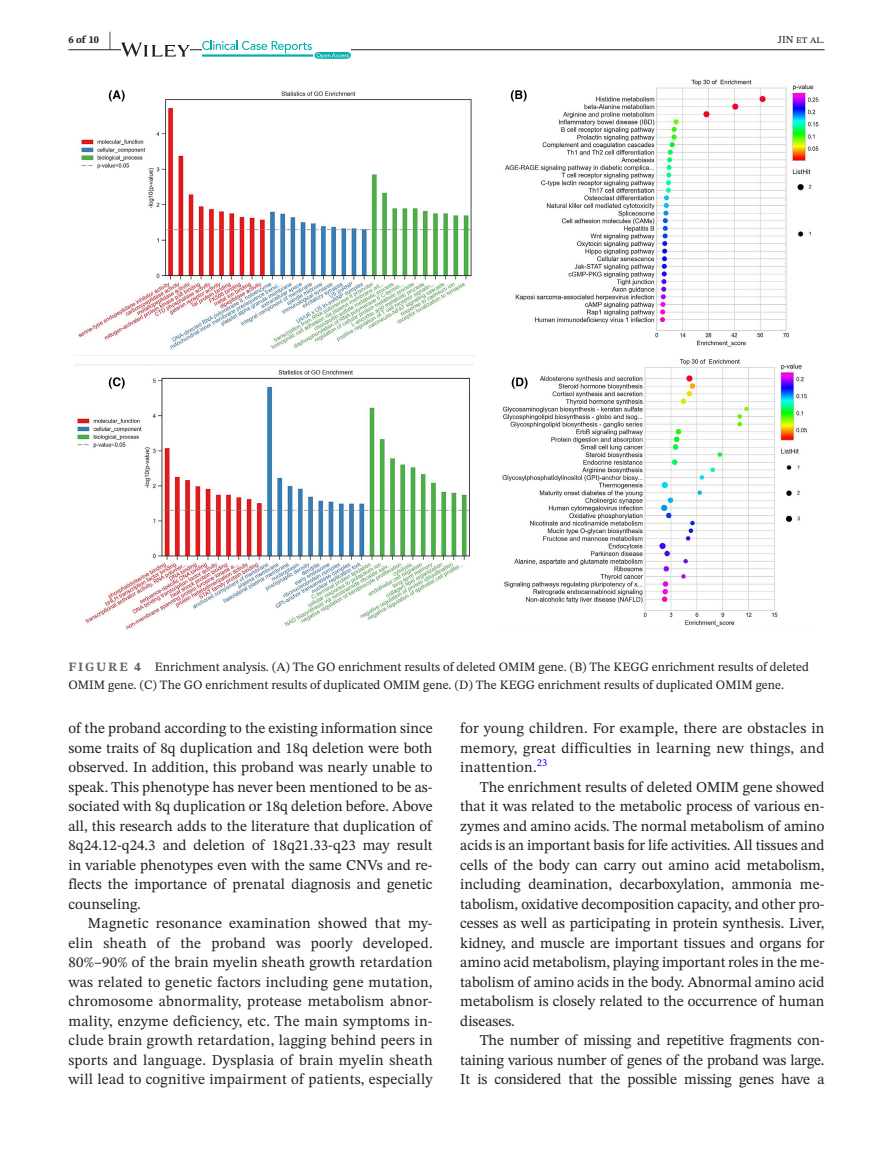
<style>
.page{position:relative;width:893px;height:1174px;background:#fff}
.page>*{position:absolute;margin:0;border:0;box-sizing:border-box;transform-origin:0 0}
.t1{font:15px/19.5px "STIX Two Text";color:#231f20;text-align:justify}
.t2{font:12.75px/18px "STIX Two Text";color:#231f20}
.t3{font:10.5px "STIX Two Text";color:#231f20}
.t4{font:700 10.5px "STIX Two Text";color:#231f20}
.s1{font-size:21px}
.s2{font-weight:700;color:#636366}
</style>
<div class="page">
<hr style="left:68px;top:49px;width:756px;height:1px;background:#231f20">
<svg style="left:121px;top:43px;width:69px;height:14px"></svg>
<svg style="left:202px;top:41px;width:149px;height:18px"></svg>
<img style="left:74px;top:79px;width:745px;height:551px">
<p class="t4" style="left:68px;top:32px;width:44px">6 of 10 <span class="s1">|</span></p>
<p class="t3" style="left:778px;top:32px;width:48px">JIN et al.</p>
<p class="t2" style="left:68px;top:657px;width:742px"><span class="s2">FIGURE 4</span> Enrichment analysis. (A) The GO enrichment results of deleted OMIM gene. (B) The KEGG enrichment results of deleted<br>OMIM gene. (C) The GO enrichment results of duplicated OMIM gene. (D) The KEGG enrichment results of duplicated OMIM gene.</p>
<p class="t1" style="left:68px;top:718px;width:366px">of the proband according to the existing information since some traits of 8q duplication and 18q deletion were both observed. In addition, this proband was nearly unable to speak. This phenotype has never been mentioned to be as&shy;sociated with 8q duplication or 18q deletion before. Above all, this research adds to the literature that duplication of 8q24.12-q24.3 and deletion of 18q21.33-q23 may result in variable phenotypes even with the same CNVs and re&shy;flects the importance of prenatal diagnosis and genetic counseling.</p>
<p class="t1" style="left:68px;top:913px;width:366px;text-indent:20px">Magnetic resonance examination showed that my&shy;elin sheath of the proband was poorly developed.<br>80%–90% of the brain myelin sheath growth retardation was related to genetic factors including gene mutation, chromosome abnormality, protease metabolism abnor&shy;mality, enzyme deficiency, etc. The main symptoms in&shy;clude brain growth retardation, lagging behind peers in sports and language. Dysplasia of brain myelin sheath will lead to cognitive impairment of patients, especially</p>
<p class="t1" style="left:460px;top:718px;width:366px">for young children. For example, there are obstacles in memory, great difficulties in learning new things, and inattention.<sup>23</sup></p>
<p class="t1" style="left:460px;top:777px;width:366px;text-indent:20px">The enrichment results of deleted OMIM gene showed that it was related to the metabolic process of various en&shy;zymes and amino acids. The normal metabolism of amino acids is an important basis for life activities. All tissues and cells of the body can carry out amino acid metabolism, including deamination, decarboxylation, ammonia me&shy;tabolism, oxidative decomposition capacity, and other pro&shy;cesses as well as participating in protein synthesis. Liver, kidney, and muscle are important tissues and organs for amino acid metabolism, playing important roles in the me&shy;tabolism of amino acids in the body. Abnormal amino acid metabolism is closely related to the occurrence of human diseases.</p>
<p class="t1" style="left:460px;top:1030px;width:366px;text-indent:20px">The number of missing and repetitive fragments con&shy;taining various number of genes of the proband was large.<br>It is considered that the possible missing genes have a</p>
</div>
